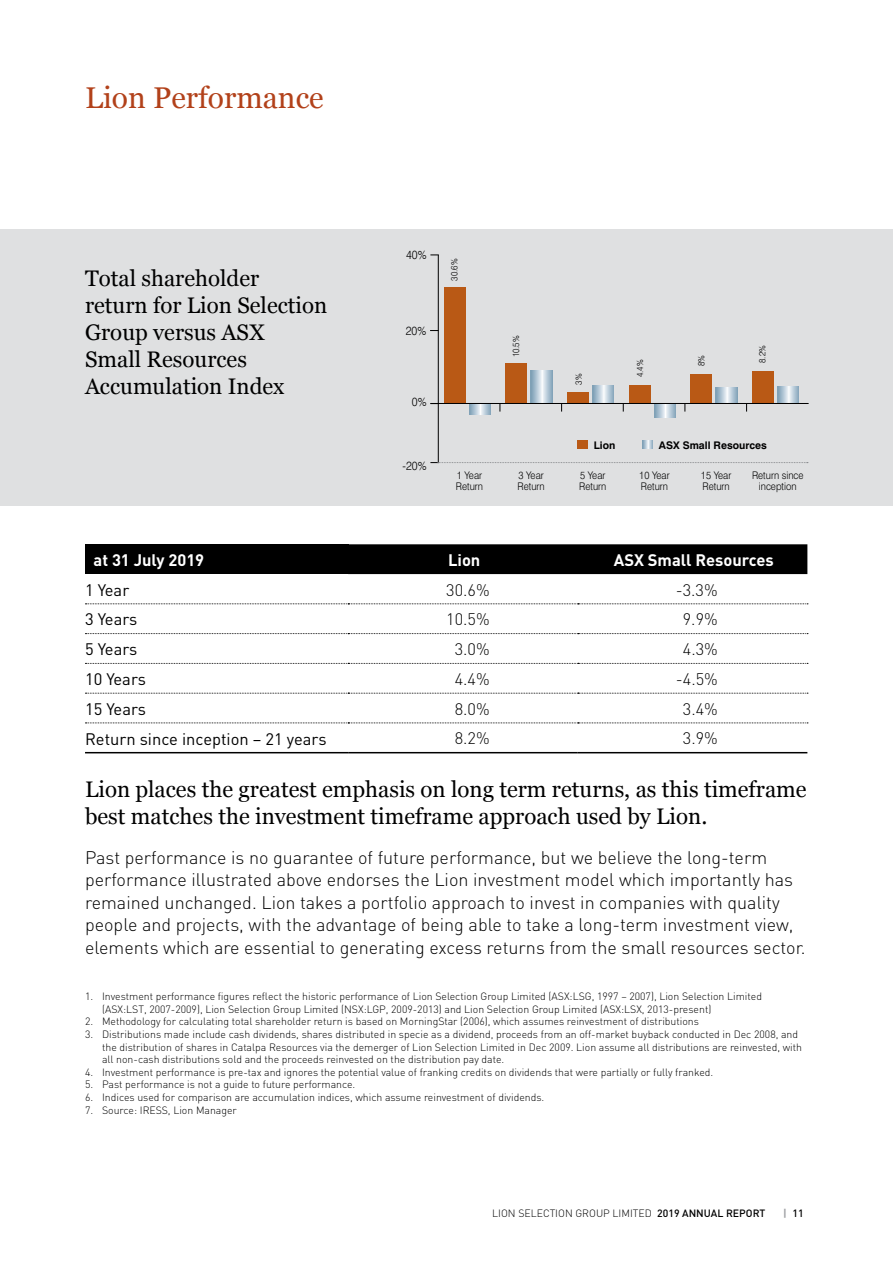
<style>
.page{position:relative;width:893px;height:1263px;background:#fff}
.page>*{position:absolute;margin:0;border:0;box-sizing:border-box;transform-origin:0 0}
.t1{font:30px "Georgia";color:#b2411a}
.t2{font:22.5px/27px "Georgia";color:#000}
.t3{font:300 18px/22.5px "DIN";color:#000}
.t4{font:16.5px "DIN";color:#000}
.t5{font:300 16.5px "DIN";color:#000}
.t6{font:700 16.5px "DIN";color:#fff}
.t7{font:300 12px "Swiss 721 BT";color:#000;scale:.91 1}
.t8{font:300 10.5px/12.6px "DIN";color:#000}
.t9{font:300 10.5px/10.5px "Swiss 721 BT";color:#000;scale:.91 1}
.t10{font:700 10.5px "Swiss 721 BT";color:#000}
.t11{font:500 10.5px "DIN";color:#000}
.t12{font:300 9px "Swiss 721 BT";color:#000;scale:.91 1}
.s1{font-weight:500}
.s2{font-weight:700;color:#9d9fa2}
</style>
<div class="page">
<div style="left:85px;top:544px;width:263px;height:30px;background:#000"></div>
<div style="left:348px;top:544px;width:459px;height:30px;background:#000"></div>
<hr style="left:85px;top:752px;width:263px;height:1px;background:#000">
<hr style="left:348px;top:752px;width:230px;height:1px;background:#000">
<hr style="left:578px;top:752px;width:229px;height:1px;background:#000">
<svg style="left:85px;top:603px;width:723px;height:1px"></svg>
<svg style="left:85px;top:633px;width:723px;height:1px"></svg>
<svg style="left:85px;top:663px;width:723px;height:1px"></svg>
<svg style="left:85px;top:693px;width:723px;height:1px"></svg>
<svg style="left:85px;top:722px;width:723px;height:1px"></svg>
<div style="left:1px;top:230px;width:892px;height:276px;background:#dfe0e1"></div>
<svg style="left:469px;top:404px;width:21px;height:10px"></svg>
<svg style="left:531px;top:371px;width:21px;height:32px"></svg>
<svg style="left:593px;top:385px;width:21px;height:18px"></svg>
<svg style="left:654px;top:404px;width:21px;height:13px"></svg>
<svg style="left:716px;top:388px;width:21px;height:15px"></svg>
<svg style="left:778px;top:387px;width:21px;height:16px"></svg>
<hr style="left:438px;top:255px;width:1px;height:208px;background:#000">
<svg style="left:430px;top:462px;width:378px;height:1px"></svg>
<div style="left:444px;top:287px;width:21px;height:117px;background:#b95915"></div>
<div style="left:506px;top:363px;width:21px;height:40px;background:#b95915"></div>
<div style="left:567px;top:393px;width:22px;height:10px;background:#b95915"></div>
<div style="left:629px;top:386px;width:21px;height:17px;background:#b95915"></div>
<div style="left:691px;top:374px;width:21px;height:29px;background:#b95915"></div>
<div style="left:752px;top:371px;width:22px;height:32px;background:#b95915"></div>
<div style="left:577px;top:440px;width:11px;height:9px;background:#b95915"></div>
<svg style="left:642px;top:440px;width:11px;height:9px"></svg>
<hr style="left:430px;top:403px;width:379px;height:1px;background:#000">
<h1 class="t1" style="left:85px;top:75px;width:240px">Lion Performance</h1>
<h2 class="t2" style="left:85px;top:264px;width:244px">Total shareholder return for Lion Selection<br>Group versus ASX<br>Small Resources<br>Accumulation Index</h2>
<p class="t7" style="left:406px;top:247px;width:24px">40%</p>
<p class="t7" style="left:406px;top:323px;width:24px">20%</p>
<p class="t7" style="left:412px;top:395px;width:18px">0%</p>
<p class="t7" style="left:402px;top:459px;width:28px">-20%</p>
<p class="t12" style="left:449px;top:281px;width:26px;rotate:-90deg">30.6%</p>
<p class="t12" style="left:510px;top:357px;width:26px;rotate:-90deg">10.5%</p>
<p class="t12" style="left:573px;top:385px;width:14px;rotate:-90deg">3%</p>
<p class="t12" style="left:635px;top:377px;width:21px;rotate:-90deg">4.4%</p>
<p class="t12" style="left:696px;top:366px;width:14px;rotate:-90deg">8%</p>
<p class="t12" style="left:757px;top:363px;width:21px;rotate:-90deg">8.2%</p>
<p class="t10" style="left:594px;top:438px;width:23px">Lion</p>
<p class="t10" style="left:659px;top:438px;width:110px">ASX Small Resources</p>
<p class="t9" style="left:456px;top:470px;width:31px">1 Year<br>Return</p>
<p class="t9" style="left:518px;top:470px;width:31px">3 Year<br>Return</p>
<p class="t9" style="left:579px;top:470px;width:31px">5 Year<br>Return</p>
<p class="t9" style="left:639px;top:470px;width:35px">10 Year<br>Return</p>
<p class="t9" style="left:701px;top:470px;width:35px">15 Year<br>Return</p>
<p class="t9" style="left:752px;top:470px;width:58px;text-align:center">Return since inception</p>
<h3 class="t6" style="left:94px;top:549px;width:112px">at 31 July 2019</h3>
<h3 class="t6" style="left:448px;top:549px;width:34px">Lion</h3>
<h3 class="t6" style="left:614px;top:549px;width:162px">ASX Small Resources</h3>
<h3 class="t4" style="left:85px;top:579px;width:46px">1 Year</h3>
<h3 class="t5" style="left:446px;top:579px;width:45px">30.6%</h3>
<h3 class="t5" style="left:676px;top:579px;width:44px">-3.3%</h3>
<h3 class="t4" style="left:85px;top:609px;width:54px">3 Years</h3>
<h3 class="t5" style="left:446px;top:609px;width:45px">10.5%</h3>
<h3 class="t5" style="left:683px;top:609px;width:36px">9.9%</h3>
<h3 class="t4" style="left:85px;top:639px;width:54px">5 Years</h3>
<h3 class="t5" style="left:455px;top:639px;width:36px">3.0%</h3>
<h3 class="t5" style="left:683px;top:639px;width:36px">4.3%</h3>
<h3 class="t4" style="left:85px;top:669px;width:62px">10 Years</h3>
<h3 class="t5" style="left:455px;top:669px;width:36px">4.4%</h3>
<h3 class="t5" style="left:676px;top:669px;width:44px">-4.5%</h3>
<h3 class="t4" style="left:85px;top:698px;width:62px">15 Years</h3>
<h3 class="t5" style="left:455px;top:699px;width:36px">8.0%</h3>
<h3 class="t5" style="left:683px;top:699px;width:36px">3.4%</h3>
<h3 class="t4" style="left:85px;top:728px;width:243px">Return since inception – 21 years</h3>
<h3 class="t5" style="left:455px;top:728px;width:36px">8.2%</h3>
<h3 class="t5" style="left:683px;top:728px;width:36px">3.9%</h3>
<h2 class="t2" style="left:85px;top:775px;width:723px">Lion places the greatest emphasis on long term returns, as this timeframe best matches the investment timeframe approach used by Lion.</h2>
<p class="t3" style="left:85px;top:846px;width:722px">Past performance is no guarantee of future performance, but we believe the long-term performance illustrated above endorses the Lion investment model which importantly has remained unchanged. Lion takes a portfolio approach to invest in companies with quality people and projects, with the advantage of being able to take a long-term investment view, elements which are essential to generating excess returns from the small resources sector.</p>
<p class="t8" style="left:102px;top:990px;width:661px;text-indent:-17px">1. Investment performance figures reflect the historic performance of Lion Selection Group Limited (ASX:LSG, 1997 – 2007), Lion Selection Limited (ASX:LST, 2007-2009), Lion Selection Group Limited (NSX:LGP, 2009-2013) and Lion Selection Group Limited (ASX:LSX, 2013-present)</p>
<p class="t8" style="left:85px;top:1015px;width:615px">2. Methodology for calculating total shareholder return is based on MorningStar (2006), which assumes reinvestment of distributions</p>
<p class="t8" style="left:102px;top:1028px;width:701px;text-indent:-17px">3. Distributions made include cash dividends, shares distributed in specie as a dividend, proceeds from an off-market buyback conducted in Dec 2008, and the distribution of shares in Catalpa Resources via the demerger of Lion Selection Limited in Dec 2009. Lion assume all distributions are reinvested, with all non-cash distributions sold and the proceeds reinvested on the distribution pay date.</p>
<p class="t8" style="left:85px;top:1065px;width:630px">4. Investment performance is pre-tax and ignores the potential value of franking credits on dividends that were partially or fully franked.</p>
<p class="t8" style="left:85px;top:1078px;width:272px">5. Past performance is not a guide to future performance.</p>
<p class="t8" style="left:85px;top:1091px;width:461px">6. Indices used for comparison are accumulation indices, which assume reinvestment of dividends.</p>
<p class="t8" style="left:85px;top:1103px;width:153px">7. Source: IRESS, Lion Manager</p>
<p class="t8" style="left:492px;top:1207px;width:275px">LION SELECTION GROUP LIMITED <span class="s1">2019 ANNUAL REPORT</span></p>
<p class="t11" style="left:783px;top:1207px;width:22px"><span class="s2">|</span> 11</p>
</div>
